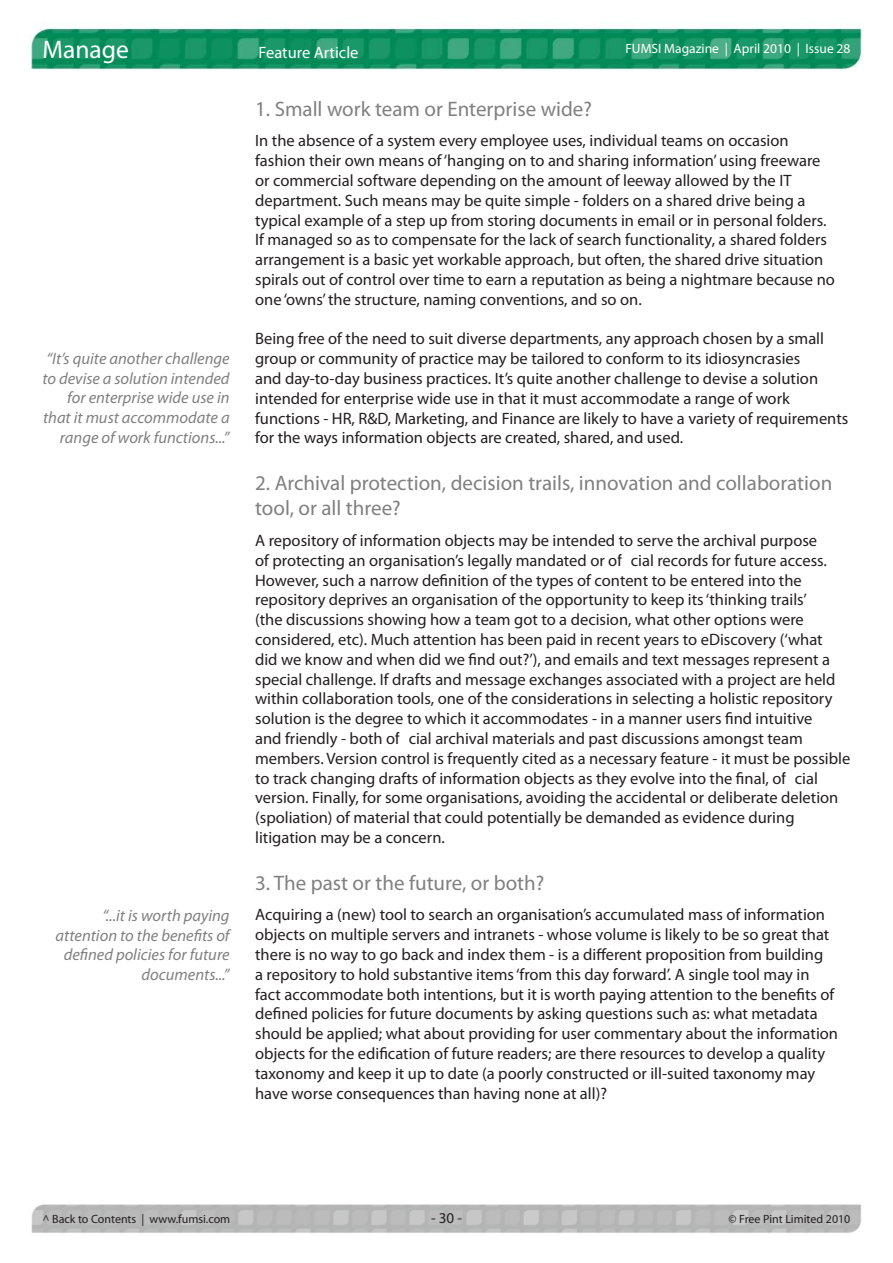
<style>
.page{position:relative;width:893px;height:1263px;background:#fff}
.page>*{position:absolute;margin:0;border:0;box-sizing:border-box;transform-origin:0 0}
.t1{font:25.5px "Myriad Pro";color:#fff}
.t2{font:21px/25.2px "Myriad Pro";color:#808080}
.t3{font:16.5px/19.8px "Myriad Pro";color:#231f20}
.t4{font:italic 16.5px/19.8px "Myriad Pro";color:#808080;text-align:right}
.t5{font:16.5px "Myriad Pro";color:#fff}
.t6{font:15px "Myriad Pro";color:#231f20}
.t7{font:13.5px "Myriad Pro";color:#fff}
.t8{font:12px "Myriad Pro";color:#231f20}
</style>
<div class="page">
<img style="left:31px;top:1204px;width:830px;height:29px">
<img style="left:30px;top:23px;width:833px;height:47px">
<h1 class="t1" style="left:43px;top:35px;width:88px">Manage</h1>
<p class="t5" style="left:259px;top:43px;width:101px">Feature Article</p>
<p class="t7" style="left:625px;top:41px;width:227px">FUMSI Magazine | April 2010 | Issue 28</p>
<p class="t4" style="left:43px;top:349px;width:189px">“It’s quite another challenge to devise a solution intended for enterprise wide use in that it must accommodate a range of work functions...”</p>
<p class="t4" style="left:56px;top:906px;width:175px">“...it is worth paying attention to the benefits of defined policies for future documents...”</p>
<p class="t2" style="left:255px;top:96px;width:338px">1. Small work team or Enterprise wide?</p>
<p class="t3" style="left:255px;top:131px;width:581px">In the absence of a system every employee uses, individual teams on occasion fashion their own means of ‘hanging on to and sharing information’ using freeware or commercial software depending on the amount of leeway allowed by the IT department. Such means may be quite simple - folders on a shared drive being a typical example of a step up from storing documents in email or in personal folders.<br>If managed so as to compensate for the lack of search functionality, a shared folders arrangement is a basic yet workable approach, but often, the shared drive situation spirals out of control over time to earn a reputation as being a nightmare because no one ‘owns’ the structure, naming conventions, and so on.</p>
<p class="t3" style="left:255px;top:329px;width:595px">Being free of the need to suit diverse departments, any approach chosen by a small group or community of practice may be tailored to conform to its idiosyncrasies<br>and day-to-day business practices. It’s quite another challenge to devise a solution intended for enterprise wide use in that it must accommodate a range of work functions - HR, R&amp;D, Marketing, and Finance are likely to have a variety of requirements for the ways information objects are created, shared, and used.</p>
<p class="t2" style="left:255px;top:471px;width:579px">2. Archival protection, decision trails, innovation and collaboration tool, or all three?</p>
<p class="t3" style="left:255px;top:531px;width:597px">A repository of information objects may be intended to serve the archival purpose<br>of protecting an organisation’s legally mandated or official records for future access.<br>However, such a narrow definition of the types of content to be entered into the repository deprives an organisation of the opportunity to keep its ‘thinking trails’<br>(the discussions showing how a team got to a decision, what other options were considered, etc). Much attention has been paid in recent years to eDiscovery (‘what<br>did we know and when did we find out?’), and emails and text messages represent a special challenge. If drafts and message exchanges associated with a project are held within collaboration tools, one of the considerations in selecting a holistic repository solution is the degree to which it accommodates - in a manner users find intuitive<br>and friendly - both official archival materials and past discussions amongst team members. Version control is frequently cited as a necessary feature - it must be possible to track changing drafts of information objects as they evolve into the final, official version. Finally, for some organisations, avoiding the accidental or deliberate deletion (spoliation) of material that could potentially be demanded as evidence during litigation may be a concern.</p>
<p class="t2" style="left:255px;top:870px;width:291px">3. The past or the future, or both?</p>
<p class="t3" style="left:255px;top:905px;width:584px">Acquiring a (new) tool to search an organisation’s accumulated mass of information objects on multiple servers and intranets - whose volume is likely to be so great that there is no way to go back and index them - is a different proposition from building<br>a repository to hold substantive items ‘from this day forward’. A single tool may in fact accommodate both intentions, but it is worth paying attention to the benefits of defined policies for future documents by asking questions such as: what metadata should be applied; what about providing for user commentary about the information objects for the edification of future readers; are there resources to develop a quality taxonomy and keep it up to date (a poorly constructed or ill-suited taxonomy may have worse consequences than having none at all)?</p>
<p class="t8" style="left:43px;top:1212px;width:189px">^ Back to Contents | www.fumsi.com</p>
<p class="t6" style="left:431px;top:1209px;width:32px">- 30 -</p>
<p class="t8" style="left:729px;top:1212px;width:123px">© Free Pint Limited 2010</p>
</div>
